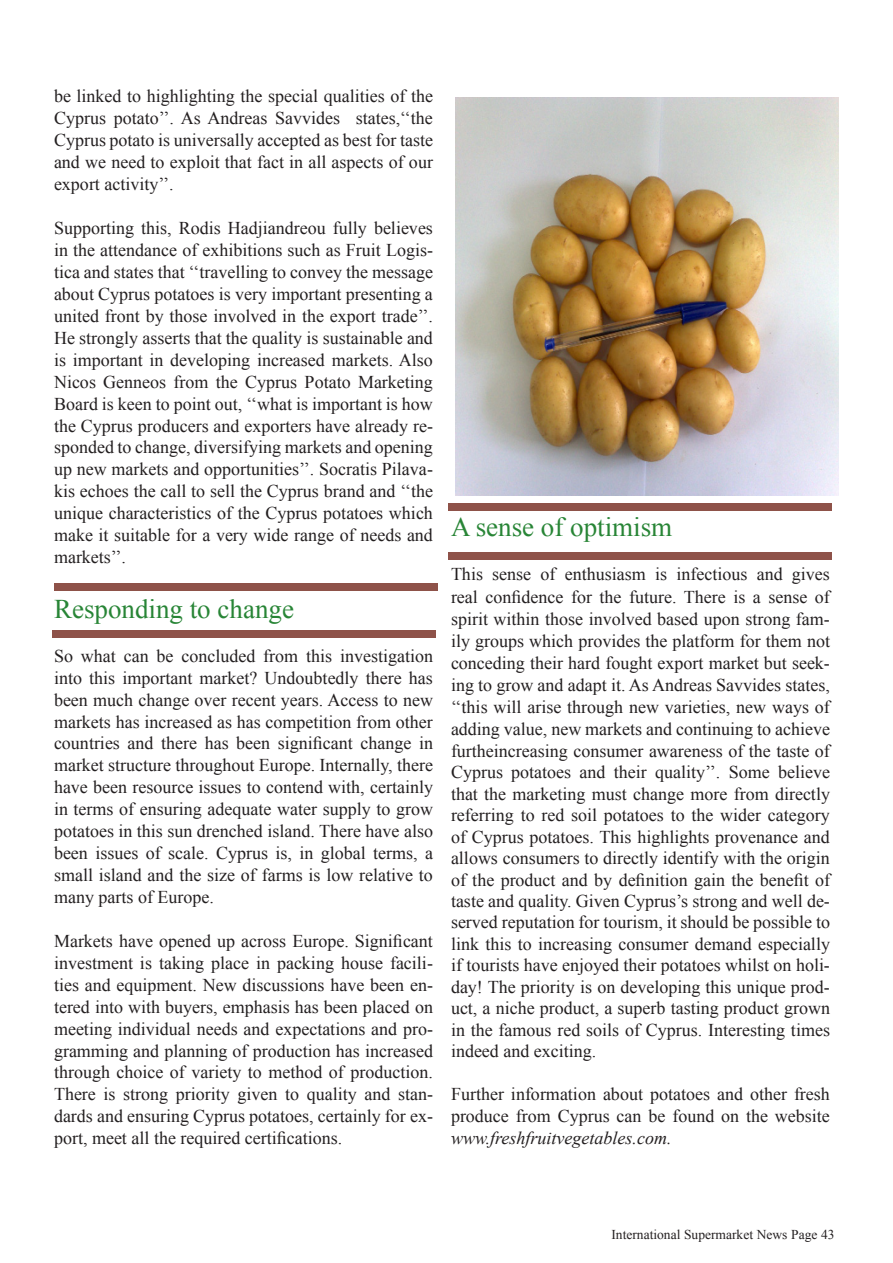
<style>
.page{position:relative;width:893px;height:1263px;background:#fff}
.page>*{position:absolute;margin:0;border:0;box-sizing:border-box;transform-origin:0 0}
.t1{font:27px "Times New Roman";color:#288536}
.t2{font:18px/21.9px "Times New Roman";color:#231f20;text-align:justify}
.t3{font:13.5px "Times New Roman";color:#231f20}
.s1{font-style:italic}
</style>
<div class="page">
<img style="left:455px;top:97px;width:384px;height:398px">
<div style="left:52px;top:630px;width:383px;height:7px;background:#8e5249"></div>
<div style="left:54px;top:583px;width:383px;height:7px;background:#8e5249"></div>
<div style="left:449px;top:503px;width:383px;height:8px;background:#8e5249"></div>
<div style="left:448px;top:552px;width:383px;height:8px;background:#8e5249"></div>
<p class="t2" style="left:54px;top:85px;width:380px">be linked to highlighting the special qualities of the Cyprus potato’’. As Andreas Savvides states,‘‘the Cyprus potato is universally accepted as best for taste and we need to exploit that fact in all aspects of our export activity’’.</p>
<p class="t2" style="left:54px;top:217px;width:380px">Supporting this, Rodis Hadjiandreou fully believes in the attendance of exhibitions such as Fruit Logis&shy;tica and states that ‘‘travelling to convey the message about Cyprus potatoes is very important presenting a united front by those involved in the export trade’’.<br>He strongly asserts that the quality is sustainable and is important in developing increased markets. Also Nicos Genneos from the Cyprus Potato Marketing Board is keen to point out, ‘‘what is important is how the Cyprus producers and exporters have already re&shy;sponded to change, diversifying markets and opening up new markets and opportunities’’. Socratis Pilava&shy;kis echoes the call to sell the Cyprus brand and ‘‘the unique characteristics of the Cyprus potatoes which make it suitable for a very wide range of needs and markets’’.</p>
<p class="t1" style="left:54px;top:591px;width:241px">Responding to change</p>
<p class="t2" style="left:54px;top:644px;width:380px">So what can be concluded from this investigation into this important market? Undoubtedly there has been much change over recent years. Access to new markets has increased as has competition from other countries and there has been significant change in market structure throughout Europe. Internally, there have been resource issues to contend with, certainly in terms of ensuring adequate water supply to grow potatoes in this sun drenched island. There have also been issues of scale. Cyprus is, in global terms, a small island and the size of farms is low relative to many parts of Europe.</p>
<p class="t2" style="left:54px;top:929px;width:380px">Markets have opened up across Europe. Significant investment is taking place in packing house facili&shy;ties and equipment. New discussions have been en&shy;tered into with buyers, emphasis has been placed on meeting individual needs and expectations and pro&shy;gramming and planning of production has increased through choice of variety to method of production.<br>There is strong priority given to quality and stan&shy;dards and ensuring Cyprus potatoes, certainly for ex&shy;port, meet all the required certifications.</p>
<p class="t1" style="left:451px;top:509px;width:223px">A sense of optimism</p>
<p class="t2" style="left:451px;top:563px;width:380px">This sense of enthusiasm is infectious and gives real confidence for the future. There is a sense of spirit within those involved based upon strong fam&shy;ily groups which provides the platform for them not conceding their hard fought export market but seek&shy;ing to grow and adapt it. As Andreas Savvides states, ‘‘this will arise through new varieties, new ways of adding value, new markets and continuing to achieve furtheincreasing consumer awareness of the taste of Cyprus potatoes and their quality’’. Some believe that the marketing must change more from directly referring to red soil potatoes to the wider category of Cyprus potatoes. This highlights provenance and allows consumers to directly identify with the origin of the product and by definition gain the benefit of taste and quality. Given Cyprus’s strong and well de&shy;served reputation for tourism, it should be possible to link this to increasing consumer demand especially if tourists have enjoyed their potatoes whilst on holi&shy;day! The priority is on developing this unique prod&shy;uct, a niche product, a superb tasting product grown in the famous red soils of Cyprus. Interesting times indeed and exciting.</p>
<p class="t2" style="left:451px;top:1083px;width:380px">Further information about potatoes and other fresh produce from Cyprus can be found on the website <span class="s1">www.freshfruitvegetables.com.</span></p>
<p class="t3" style="left:611px;top:1225px;width:225px">International Supermarket News Page 43</p>
</div>
